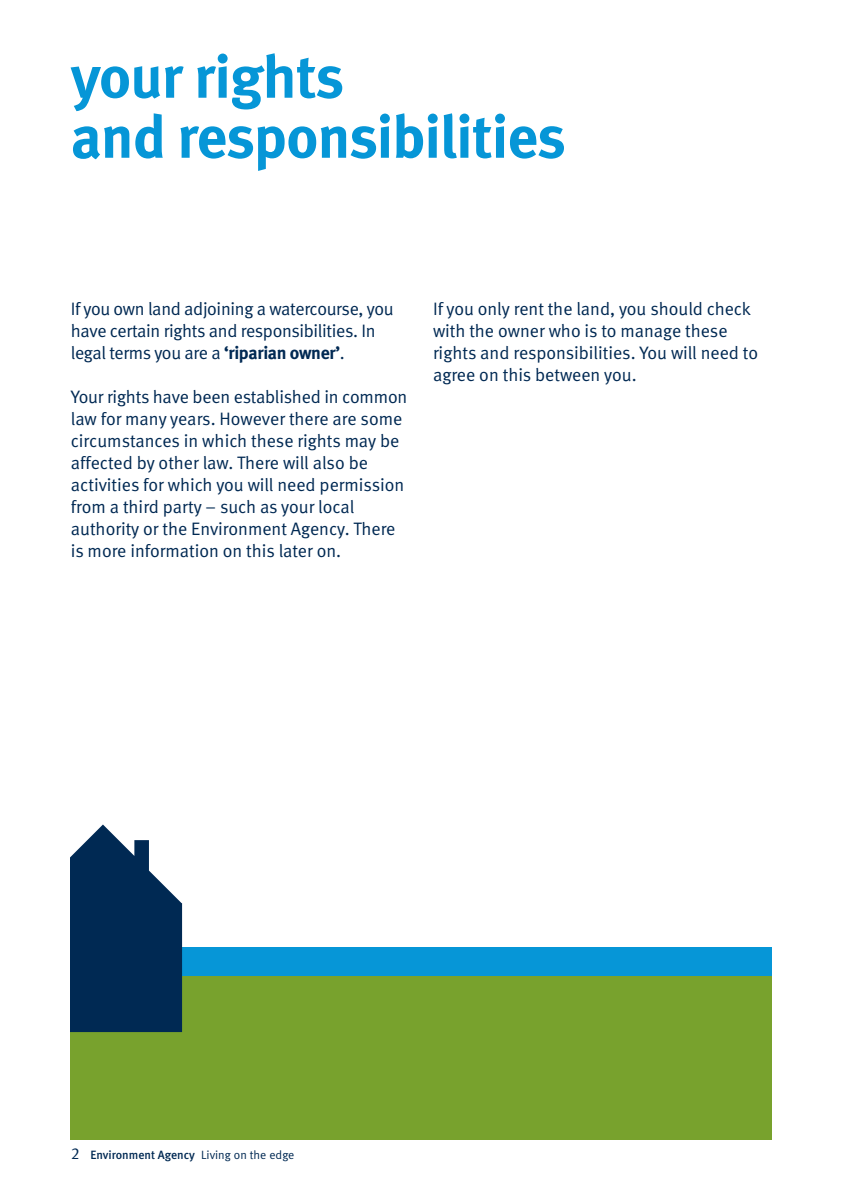
<style>
.page{position:relative;width:842px;height:1191px;background:#fff}
.page>*{position:absolute;margin:0;border:0;box-sizing:border-box;transform-origin:0 0}
.t1{font:700 60px/60px "EA Meta";letter-spacing:-.01em;color:#0696d7}
.t2{font:18px/22px "EA Meta Normal";letter-spacing:-.005em;color:#002953}
.t3{font:500 12px "EA Meta";color:#002953}
.s1{font-family:"EA Meta";font-weight:700}
.s2{font-family:"EA Meta Normal";font-weight:400;font-size:16px}
.s3{font-family:"EA Meta Normal";font-weight:400}
</style>
<div class="page">
<div style="left:71px;top:946px;width:700px;height:172px;background:#0696d7"></div>
<div style="left:71px;top:976px;width:700px;height:164px;background:#78a22d"></div>
<svg style="left:71px;top:824px;width:111px;height:208px;background:#25486c"></svg>
<h1 class="t1" style="left:71px;top:53px;width:496px">your rights<br>and responsibilities</h1>
<p class="t2" style="left:71px;top:299px;width:324px">If you own land adjoining a watercourse, you have certain rights and responsibilities. In legal terms you are a <span class="s1">‘riparian owner’</span>.</p>
<p class="t2" style="left:71px;top:387px;width:338px">Your rights have been established in common law for many years. However there are some circumstances in which these rights may be affected by other law. There will also be activities for which you will need permission from a third party – such as your local authority or the Environment Agency. There is more information on this later on.</p>
<p class="t2" style="left:433px;top:299px;width:327px">If you only rent the land, you should check with the owner who is to manage these rights and responsibilities. You will need to agree on this between you.</p>
<p class="t3" style="left:71px;top:1151px;width:225px"><span class="s2">2</span> Environment Agency <span class="s3">Living on the edge</span></p>
</div>
